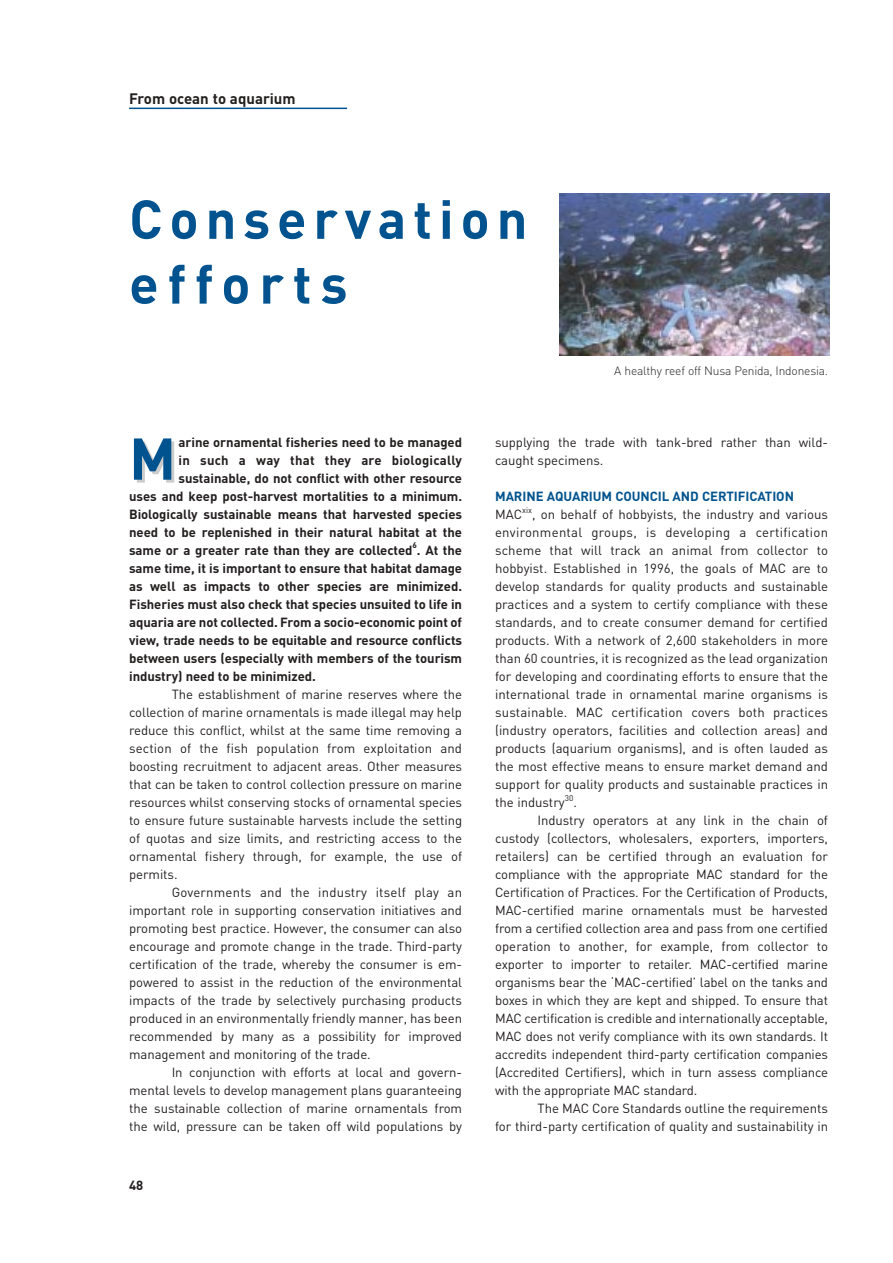
<style>
.page{position:relative;width:893px;height:1263px;background:#fff}
.page>*{position:absolute;margin:0;border:0;box-sizing:border-box;transform-origin:0 0}
.t1{font:700 57.9px "DIN";color:#00538e}
.t2{font:700 54px/64.8px "DIN";letter-spacing:.125em;color:#00538e}
.t3{font:700 15px "DIN";color:#231f1f}
.t4{font:13.2px/18px "DIN";letter-spacing:-.01em;color:#231f1f;text-align:justify}
.t5{font:700 13.2px/18px "DIN";letter-spacing:-.005em;color:#231f1f;text-align:right}
.t6{font:13.2px "DIN";letter-spacing:.01em;color:#231f1f}
.t7{font:700 13.2px "DIN";letter-spacing:-.005em;color:#00538e}
.t8{font:300 12px "DIN";letter-spacing:-.015em;color:#231f1f}
.t9{font:8.25px "DIN";color:#231f1f}
.t10{font:700 8.25px "DIN";color:#231f1f}
</style>
<div class="page">
<hr style="left:129px;top:108px;width:218px;height:1px;background:#00538e">
<img style="left:559px;top:194px;width:270px;height:162px">
<p class="t3" style="left:129px;top:93px;width:168px">From ocean to aquarium</p>
<h2 class="t2" style="left:129px;top:193px;width:400px">Conservation efforts</h2>
<p class="t8" style="left:614px;top:366px;width:215px">A healthy reef off Nusa Penida, Indonesia.</p>
<p class="t5" style="left:129px;top:435px;width:334px">arine ornamental fisheries need to be managed<br>in such a way that they are biologically sustainable, do not conflict with other resource<br>uses and keep post-harvest mortalities to a minimum.<br>Biologically sustainable means that harvested species need to be replenished in their natural habitat at the same or a greater rate than they are collected . At the</p>
<h1 class="t1" style="left:129px;top:438px;width:48px">M</h1>
<p class="t10" style="left:412px;top:543px;width:6px">6</p>
<p class="t5" style="left:129px;top:561px;width:334px;text-align:justify">same time, it is important to ensure that habitat damage as well as impacts to other species are minimized.<br>Fisheries must also check that species unsuited to life in aquaria are not collected. From a socio-economic point of view, trade needs to be equitable and resource conflicts between users (especially with members of the tourism industry) need to be minimized.</p>
<p class="t4" style="left:129px;top:687px;width:334px;text-indent:43px">The establishment of marine reserves where the collection of marine ornamentals is made illegal may help reduce this conflict, whilst at the same time removing a section of the fish population from exploitation and boosting recruitment to adjacent areas. Other measures that can be taken to control collection pressure on marine resources whilst conserving stocks of ornamental species to ensure future sustainable harvests include the setting of quotas and size limits, and restricting access to the ornamental fishery through, for example, the use of permits.</p>
<p class="t4" style="left:129px;top:885px;width:334px;text-indent:43px">Governments and the industry itself play an important role in supporting conservation initiatives and promoting best practice. However, the consumer can also encourage and promote change in the trade. Third-party certification of the trade, whereby the consumer is em&shy;powered to assist in the reduction of the environmental impacts of the trade by selectively purchasing products produced in an environmentally friendly manner, has been recommended by many as a possibility for improved management and monitoring of the trade.</p>
<p class="t4" style="left:129px;top:1065px;width:334px;text-indent:43px">In conjunction with efforts at local and govern&shy;mental levels to develop management plans guaranteeing the sustainable collection of marine ornamentals from the wild, pressure can be taken off wild populations by</p>
<p class="t5" style="left:129px;top:1178px;width:16px">48</p>
<p class="t4" style="left:495px;top:435px;width:334px">supplying the trade with tank-bred rather than wild&shy;caught specimens.</p>
<p class="t7" style="left:495px;top:492px;width:300px">MARINE AQUARIUM COUNCIL AND CERTIFICATION</p>
<p class="t4" style="left:495px;top:507px;width:28px">MAC</p>
<p class="t9" style="left:522px;top:507px;width:11px">xix</p>
<p class="t4" style="left:495px;top:507px;width:334px;text-indent:37px">, on behalf of hobbyists, the industry and various environmental groups, is developing a certification scheme that will track an animal from collector to hobbyist. Established in 1996, the goals of MAC are to develop standards for quality products and sustainable practices and a system to certify compliance with these standards, and to create consumer demand for certified products. With a network of 2,600 stakeholders in more than 60 countries, it is recognized as the lead organization for developing and coordinating efforts to ensure that the international trade in ornamental marine organisms is sustainable. MAC certification covers both practices (industry operators, facilities and collection areas) and products (aquarium organisms), and is often lauded as the most effective means to ensure market demand and support for quality products and sustainable practices in the industry</p>
<p class="t9" style="left:564px;top:795px;width:10px">30</p>
<p class="t4" style="left:573px;top:795px;width:5px">.</p>
<p class="t4" style="left:537px;top:813px;width:292px">Industry operators at any link in the chain of</p>
<p class="t4" style="left:495px;top:831px;width:334px">custody (collectors, wholesalers, exporters, importers,</p>
<p class="t6" style="left:495px;top:852px;width:334px">retailers) can be certified through an evaluation for</p>
<p class="t4" style="left:495px;top:867px;width:334px">compliance with the appropriate MAC standard for the</p>
<p class="t4" style="left:495px;top:885px;width:334px">Certification of Practices. For the Certification of Products,</p>
<p class="t4" style="left:495px;top:903px;width:334px">MAC-certified marine ornamentals must be harvested</p>
<p class="t4" style="left:495px;top:921px;width:334px">from a certified collection area and pass from one certified</p>
<p class="t4" style="left:495px;top:939px;width:334px">operation to another, for example, from collector to</p>
<p class="t4" style="left:495px;top:957px;width:334px">exporter to importer to retailer. MAC-certified marine</p>
<p class="t4" style="left:495px;top:975px;width:334px">organisms bear the ‘MAC-certified’ label on the tanks and</p>
<p class="t4" style="left:495px;top:993px;width:334px">boxes in which they are kept and shipped. To ensure that</p>
<p class="t4" style="left:495px;top:1011px;width:334px">MAC certification is credible and internationally acceptable,</p>
<p class="t4" style="left:495px;top:1029px;width:334px">MAC does not verify compliance with its own standards. It</p>
<p class="t4" style="left:495px;top:1047px;width:334px">accredits independent third-party certification companies</p>
<p class="t4" style="left:495px;top:1065px;width:334px">(Accredited Certifiers), which in turn assess compliance</p>
<p class="t4" style="left:495px;top:1083px;width:204px">with the appropriate MAC standard.</p>
<p class="t4" style="left:537px;top:1101px;width:292px">The MAC Core Standards outline the requirements</p>
<p class="t4" style="left:495px;top:1119px;width:334px">for third-party certification of quality and sustainability in</p>
</div>
